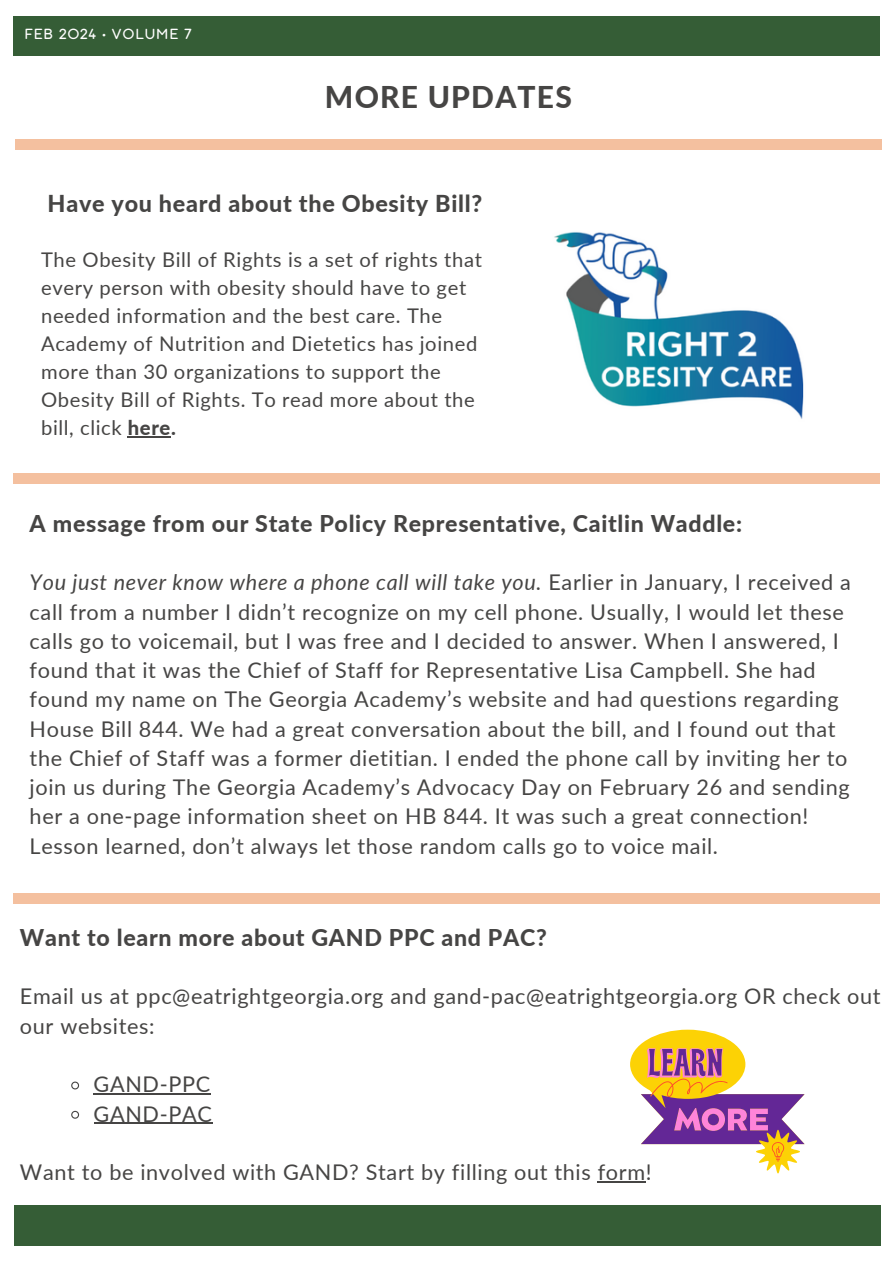
<style>
.page{position:relative;width:893px;height:1264px;background:#fff}
.page>*{position:absolute;margin:0;border:0;box-sizing:border-box;transform-origin:0 0}
.t1{font:800 30px "Lato";letter-spacing:.04em;color:#464544}
.t2{font:800 23.25px "Lato";letter-spacing:.03em;color:#464544}
.t3{font:800 23.1px "Lato";letter-spacing:.03em;color:#464544}
.t4{font:21.6px/29.2px "Lato";letter-spacing:.03em;color:#464544}
.t5{font:20.25px/28px "Lato";letter-spacing:.03em;color:#464544}
.t6{font:16.05px "Aristotelica Pro Tx";letter-spacing:.06em;color:#fff}
.s1{font-weight:800}
.s2{font-style:italic}
</style>
<div class="page">
<div style="left:13px;top:17px;width:866px;height:39px;background:#355d36"></div>
<div style="left:15px;top:140px;width:866px;height:10px;background:#f4c09f"></div>
<img style="left:554px;top:231px;width:250px;height:188px">
<div style="left:14px;top:1205px;width:867px;height:40px;background:#355d36"></div>
<svg style="left:71px;top:1081px;width:9px;height:9px"></svg>
<hr style="left:94px;top:1093px;width:117px;height:1px;background:#464544">
<svg style="left:71px;top:1110px;width:9px;height:9px"></svg>
<hr style="left:94px;top:1122px;width:118px;height:1px;background:#464544">
<hr style="left:597px;top:1181px;width:48px;height:1px;background:#464544">
<div style="left:13px;top:893px;width:867px;height:10px;background:#f4c09f"></div>
<div style="left:13px;top:474px;width:867px;height:10px;background:#f4c09f"></div>
<svg style="left:630px;top:1029px;width:174px;height:144px"></svg>
<hr style="left:128px;top:436px;width:43px;height:1px;background:#464544">
<p class="t6" style="left:24px;top:28px;width:169px">FEB 2024 • VOLUME 7</p>
<h3 class="t1" style="left:325px;top:79px;width:248px">MORE UPDATES</h3>
<p class="t2" style="left:48px;top:189px;width:436px">Have you heard about the Obesity Bill?</p>
<p class="t5" style="left:41px;top:245px;width:442px">The Obesity Bill of Rights is a set of rights that every person with obesity should have to get needed information and the best care. The Academy of Nutrition and Dietetics has joined more than 30 organizations to support the Obesity Bill of Rights. To read more about the bill, click <span class="s1">here.</span></p>
<h1 class="t3" style="left:30px;top:509px;width:713px">A message from our State Policy Representative, Caitlin Waddle:</h1>
<h2 class="t4" style="left:30px;top:567px;width:822px"><span class="s2">You just never know where a phone call will take you.</span> Earlier in January, I received a call from a number I didn’t recognize on my cell phone. Usually, I would let these calls go to voicemail, but I was free and I decided to answer. When I answered, I found that it was the Chief of Staff for Representative Lisa Campbell. She had found my name on The Georgia Academy’s website and had questions regarding House Bill 844. We had a great conversation about the bill, and I found out that the Chief of Staff was a former dietitian. I ended the phone call by inviting her to join us during The Georgia Academy’s Advocacy Day on February 26 and sending her a one-page information sheet on HB 844. It was such a great connection!<br>Lesson learned, don’t always let those random calls go to voice mail.</h2>
<h4 class="t3" style="left:20px;top:923px;width:528px">Want to learn more about GAND PPC and PAC?</h4>
<p class="t4" style="left:20px;top:981px;width:862px">Email us at ppc@eatrightgeorgia.org and gand-pac@eatrightgeorgia.org OR check out our websites:</p>
<h2 class="t4" style="left:94px;top:1069px;width:118px">GAND-PPC</h2>
<h3 class="t4" style="left:94px;top:1098px;width:120px">GAND-PAC</h3>
<h2 class="t4" style="left:20px;top:1157px;width:633px">Want to be involved with GAND? Start by filling out this form!</h2>
</div>
